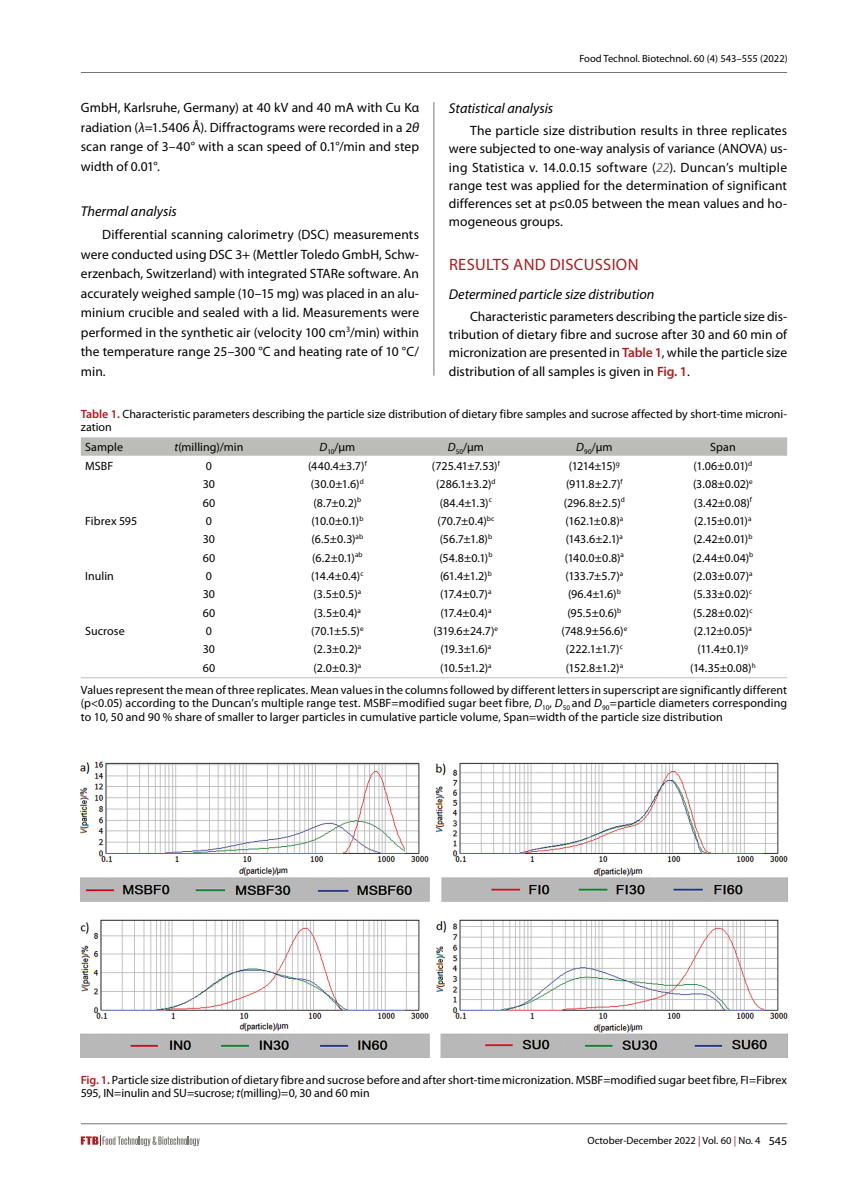
<style>
.page{position:relative;width:851px;height:1191px;background:#fff}
.page>*{position:absolute;margin:0;border:0;box-sizing:border-box;transform-origin:0 0}
.NASLOV_1{font:16.5px "Myriad Pro";letter-spacing:.02em;color:#b11a1f}
.Podnaslov_2{font:italic 14.25px "Myriad Pro";color:#000}
.OSNOVNI_TXT{font:13.5px/19.5px "Myriad Pro";letter-spacing:.005em;color:#000;text-align:justify}
.Tabela_Tekst{font:12px "Myriad Pro";color:#000}
.Tab_txt_ispod{font:12px/13.5px "Myriad Pro";letter-spacing:.005em;color:#000;text-align:justify}
.Slike_i_Tablice{font:12px/13.5px "Myriad Pro";letter-spacing:-.005em;color:#000}
.t1{font:10.5px "Myriad Pro";color:#000}
.s1{font-style:italic}
.s2{font-style:italic;color:#625f5c}
.s3{font-weight:600;color:#b11a1f}
.s4{color:#a11b1b}
.s5{font-size:12px}
</style>
<div class="page">
<hr style="left:81px;top:72px;width:706px;height:1px;background:#777472">
<hr style="left:81px;top:1123px;width:706px;height:1px;background:#777472">
<svg style="left:81px;top:1135px;width:119px;height:11px"></svg>
<hr style="left:433px;top:102px;width:1px;height:273px;background:#777472">
<svg style="left:81px;top:437px;width:706px;height:19px;background:#bebebd"></svg>
<hr style="left:81px;top:677px;width:64px;height:1px;background:#bcbcbb">
<hr style="left:145px;top:677px;width:128px;height:1px;background:#bcbcbb">
<hr style="left:273px;top:677px;width:128px;height:1px;background:#bcbcbb">
<hr style="left:401px;top:677px;width:129px;height:1px;background:#bcbcbb">
<hr style="left:530px;top:677px;width:128px;height:1px;background:#bcbcbb">
<hr style="left:658px;top:677px;width:129px;height:1px;background:#bcbcbb">
<img style="left:81px;top:761px;width:706px;height:296px">
<p class="t1" style="left:579px;top:52px;width:210px">Food Technol. Biotechnol. 60 (4) 543–555 (2022)</p>
<p class="OSNOVNI_TXT" style="left:81px;top:98px;width:340px">GmbH, Karlsruhe, Germany) at 40 kV and 40 mA with Cu Kα radiation (<span class="s1">λ</span>=1.5406 Å). Diffractograms were recorded in a 2<span class="s1">θ </span>scan range of 3–40° with a scan speed of 0.1°/min and step width of 0.01°.</p>
<p class="Podnaslov_2" style="left:81px;top:202px;width:98px">Thermal analysis</p>
<p class="OSNOVNI_TXT" style="left:81px;top:225px;width:340px;text-indent:21px">Differential scanning calorimetry (DSC) measurements were conducted using DSC 3+ (Mettler Toledo GmbH, Schw&shy;erzenbach, Switzerland) with integrated STARe software. An accurately weighed sample (10–15 mg) was placed in an alu&shy;minium crucible and sealed with a lid. Measurements were performed in the synthetic air (velocity 100 cm<sup>3</sup>/min) within the temperature range 25–300 °C and heating rate of 10 °C/ min.</p>
<p class="Podnaslov_2" style="left:449px;top:99px;width:106px">Statistical analysis</p>
<p class="OSNOVNI_TXT" style="left:449px;top:121px;width:340px;line-height:18.1px;text-indent:21px">The particle size distribution results in three replicates were subjected to one-way analysis of variance (ANOVA) us&shy;ing Statistica v. 14.0.0.15 software (<span class="s2">22</span>). Duncan’s multiple range test was applied for the determination of significant differences set at p≤0.05 between the mean values and ho&shy;mogeneous groups.</p>
<p class="NASLOV_1" style="left:449px;top:254px;width:191px">RESULTS AND DISCUSSION</p>
<p class="Podnaslov_2" style="left:449px;top:285px;width:207px">Determined particle size distribution</p>
<p class="OSNOVNI_TXT" style="left:449px;top:307px;width:340px;line-height:18.1px;text-indent:21px">Characteristic parameters describing the particle size dis&shy;tribution of dietary fibre and sucrose after 30 and 60 min of micronization are presented in <span class="s3">Table 1</span>, while the particle size distribution of all samples is given in <span class="s3">Fig. 1</span>.</p>
<p class="Slike_i_Tablice" style="left:81px;top:407px;width:707px"><span class="s3">Table 1.</span> Characteristic parameters describing the particle size distribution of dietary fibre samples and sucrose affected by short-time microni&shy;zation</p>
<p class="Tabela_Tekst" style="left:85px;top:440px;width:39px">Sample</p>
<p class="Tabela_Tekst" style="left:174px;top:440px;width:71px"><span class="s1">t</span>(milling)/min</p>
<p class="Tabela_Tekst" style="left:319px;top:440px;width:37px"><span class="s1">D</span><sub>10</sub>/µm</p>
<p class="Tabela_Tekst" style="left:448px;top:440px;width:38px"><span class="s1">D</span><sub>50</sub>/µm</p>
<p class="Tabela_Tekst" style="left:576px;top:440px;width:38px"><span class="s1">D</span><sub>90</sub>/µm</p>
<p class="Tabela_Tekst" style="left:710px;top:440px;width:27px">Span</p>
<p class="Tabela_Tekst" style="left:85px;top:458px;width:30px">MSBF</p>
<p class="Tabela_Tekst" style="left:206px;top:458px;width:8px">0</p>
<p class="Tabela_Tekst" style="left:308px;top:458px;width:60px">(440.4±3.7)<sup>f</sup></p>
<p class="Tabela_Tekst" style="left:432px;top:458px;width:69px">(725.41±7.53)<sup>f</sup></p>
<p class="Tabela_Tekst" style="left:568px;top:458px;width:53px">(1214±15)<sup>g</sup></p>
<p class="Tabela_Tekst" style="left:693px;top:458px;width:60px">(1.06±0.01)<sup>d</sup></p>
<p class="Tabela_Tekst" style="left:203px;top:477px;width:14px">30</p>
<p class="Tabela_Tekst" style="left:311px;top:477px;width:54px">(30.0±1.6)<sup>d</sup></p>
<p class="Tabela_Tekst" style="left:436px;top:477px;width:61px">(286.1±3.2)<sup>d</sup></p>
<p class="Tabela_Tekst" style="left:566px;top:477px;width:58px">(911.8±2.7)<sup>f</sup></p>
<p class="Tabela_Tekst" style="left:693px;top:477px;width:61px">(3.08±0.02)<sup>e</sup></p>
<p class="Tabela_Tekst" style="left:203px;top:495px;width:14px">60</p>
<p class="Tabela_Tekst" style="left:313px;top:495px;width:49px">(8.7±0.2)<sup>b</sup></p>
<p class="Tabela_Tekst" style="left:439px;top:495px;width:54px">(84.4±1.3)<sup>c</sup></p>
<p class="Tabela_Tekst" style="left:563px;top:495px;width:63px">(296.8±2.5)<sup>d</sup></p>
<p class="Tabela_Tekst" style="left:693px;top:495px;width:60px">(3.42±0.08)<sup>f</sup></p>
<p class="Tabela_Tekst" style="left:85px;top:513px;width:54px">Fibrex 595</p>
<p class="Tabela_Tekst" style="left:206px;top:513px;width:8px">0</p>
<p class="Tabela_Tekst" style="left:311px;top:513px;width:54px">(10.0±0.1)<sup>b</sup></p>
<p class="Tabela_Tekst" style="left:437px;top:513px;width:58px">(70.7±0.4)<sup>bc</sup></p>
<p class="Tabela_Tekst" style="left:565px;top:513px;width:59px">(162.1±0.8)<sup>a</sup></p>
<p class="Tabela_Tekst" style="left:694px;top:513px;width:59px">(2.15±0.01)<sup>a</sup></p>
<p class="Tabela_Tekst" style="left:203px;top:532px;width:14px">30</p>
<p class="Tabela_Tekst" style="left:311px;top:532px;width:53px">(6.5±0.3)<sup>ab</sup></p>
<p class="Tabela_Tekst" style="left:439px;top:532px;width:54px">(56.7±1.8)<sup>b</sup></p>
<p class="Tabela_Tekst" style="left:565px;top:532px;width:59px">(143.6±2.1)<sup>a</sup></p>
<p class="Tabela_Tekst" style="left:693px;top:532px;width:61px">(2.42±0.01)<sup>b</sup></p>
<p class="Tabela_Tekst" style="left:203px;top:550px;width:14px">60</p>
<p class="Tabela_Tekst" style="left:312px;top:550px;width:52px">(6.2±0.1)<sup>ab</sup></p>
<p class="Tabela_Tekst" style="left:439px;top:550px;width:55px">(54.8±0.1)<sup>b</sup></p>
<p class="Tabela_Tekst" style="left:564px;top:550px;width:61px">(140.0±0.8)<sup>a</sup></p>
<p class="Tabela_Tekst" style="left:692px;top:550px;width:62px">(2.44±0.04)<sup>b</sup></p>
<p class="Tabela_Tekst" style="left:85px;top:568px;width:30px">Inulin</p>
<p class="Tabela_Tekst" style="left:206px;top:568px;width:8px">0</p>
<p class="Tabela_Tekst" style="left:311px;top:568px;width:54px">(14.4±0.4)<sup>c</sup></p>
<p class="Tabela_Tekst" style="left:440px;top:568px;width:53px">(61.4±1.2)<sup>b</sup></p>
<p class="Tabela_Tekst" style="left:565px;top:568px;width:59px">(133.7±5.7)<sup>a</sup></p>
<p class="Tabela_Tekst" style="left:693px;top:568px;width:61px">(2.03±0.07)<sup>a</sup></p>
<p class="Tabela_Tekst" style="left:203px;top:587px;width:14px">30</p>
<p class="Tabela_Tekst" style="left:313px;top:587px;width:49px">(3.5±0.5)<sup>a</sup></p>
<p class="Tabela_Tekst" style="left:440px;top:587px;width:53px">(17.4±0.7)<sup>a</sup></p>
<p class="Tabela_Tekst" style="left:568px;top:587px;width:54px">(96.4±1.6)<sup>b</sup></p>
<p class="Tabela_Tekst" style="left:693px;top:587px;width:60px">(5.33±0.02)<sup>c</sup></p>
<p class="Tabela_Tekst" style="left:203px;top:605px;width:14px">60</p>
<p class="Tabela_Tekst" style="left:314px;top:605px;width:49px">(3.5±0.4)<sup>a</sup></p>
<p class="Tabela_Tekst" style="left:440px;top:605px;width:53px">(17.4±0.4)<sup>a</sup></p>
<p class="Tabela_Tekst" style="left:567px;top:605px;width:55px">(95.5±0.6)<sup>b</sup></p>
<p class="Tabela_Tekst" style="left:693px;top:605px;width:61px">(5.28±0.02)<sup>c</sup></p>
<p class="Tabela_Tekst" style="left:85px;top:623px;width:41px">Sucrose</p>
<p class="Tabela_Tekst" style="left:206px;top:623px;width:8px">0</p>
<p class="Tabela_Tekst" style="left:311px;top:623px;width:54px">(70.1±5.5)<sup>e</sup></p>
<p class="Tabela_Tekst" style="left:433px;top:623px;width:66px">(319.6±24.7)<sup>e</sup></p>
<p class="Tabela_Tekst" style="left:561px;top:623px;width:67px">(748.9±56.6)<sup>e</sup></p>
<p class="Tabela_Tekst" style="left:693px;top:623px;width:60px">(2.12±0.05)<sup>a</sup></p>
<p class="Tabela_Tekst" style="left:203px;top:642px;width:14px">30</p>
<p class="Tabela_Tekst" style="left:313px;top:642px;width:49px">(2.3±0.2)<sup>a</sup></p>
<p class="Tabela_Tekst" style="left:440px;top:642px;width:52px">(19.3±1.6)<sup>a</sup></p>
<p class="Tabela_Tekst" style="left:566px;top:642px;width:58px">(222.1±1.7)<sup>c</sup></p>
<p class="Tabela_Tekst" style="left:697px;top:642px;width:52px">(11.4±0.1)<sup>g</sup></p>
<p class="Tabela_Tekst" style="left:203px;top:660px;width:14px">60</p>
<p class="Tabela_Tekst" style="left:313px;top:660px;width:49px">(2.0±0.3)<sup>a</sup></p>
<p class="Tabela_Tekst" style="left:440px;top:660px;width:53px">(10.5±1.2)<sup>a</sup></p>
<p class="Tabela_Tekst" style="left:565px;top:660px;width:59px">(152.8±1.2)<sup>a</sup></p>
<p class="Tabela_Tekst" style="left:690px;top:660px;width:67px">(14.35±0.08)<sup>h</sup></p>
<p class="Tab_txt_ispod" style="left:81px;top:683px;width:707px">Values represent the mean of three replicates. Mean values in the columns followed by different letters in superscript are significantly different (p&lt;0.05) according to the Duncan’s multiple range test. MSBF=modified sugar beet fibre, <span class="s1">D</span><sub>10</sub>, <span class="s1">D</span><sub>50</sub> and <span class="s1">D</span><sub>90</sub>=particle diameters corresponding to 10, 50 and 90 % share of smaller to larger particles in cumulative particle volume, Span=width of the particle size distribution</p>
<p class="Slike_i_Tablice" style="left:81px;top:1072px;width:707px"><span class="s3">Fig. 1.</span> Particle size distribution of dietary fibre and sucrose before and after short-time micronization. MSBF=modified sugar beet fibre, FI=Fibrex<br>595, IN=inulin and SU=sucrose; <span class="s1">t</span>(milling)=0, 30 and 60 min</p>
<p class="t1" style="left:587px;top:1134px;width:201px">October-December 2022 <span class="s4">|</span> Vol. 60 <span class="s4">|</span> No. 4 <span class="s5">545</span></p>
</div>
